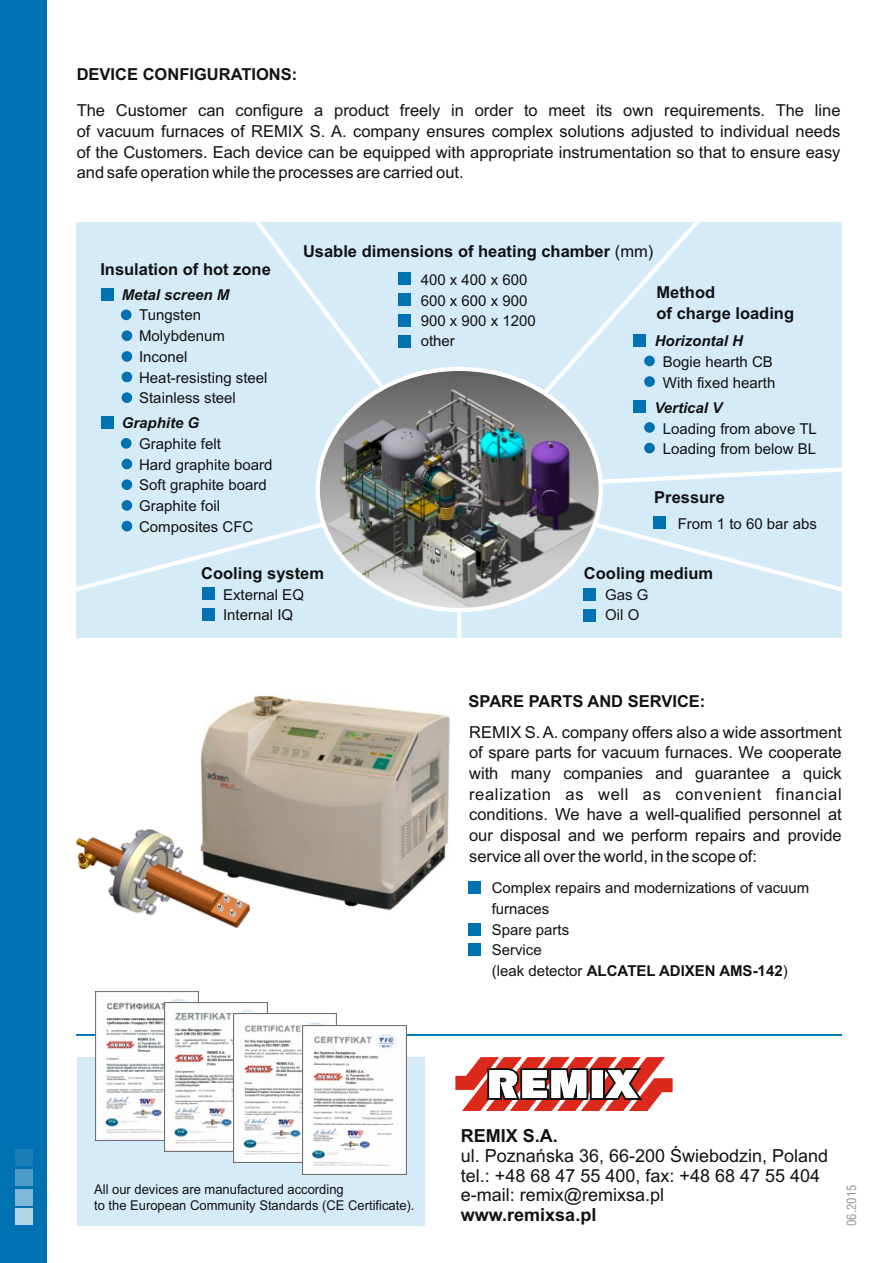
<style>
.page{position:relative;width:893px;height:1263px;background:#fff}
.page>*{position:absolute;margin:0;border:0;box-sizing:border-box;transform-origin:0 0}
.t1{font:18px/19.6px "Arial";color:#121212}
.t2{font:700 18px "Arial";color:#121212}
.t3{font:16.5px/20.7px "Arial";color:#121212;text-align:justify}
.t4{font:700 16.5px/20.7px "Arial";color:#121212}
.t5{font:15px/20.7px "Arial";color:#121212}
.t6{font:italic 700 15px "Arial";color:#121212}
.t7{font:13.5px/15.8px "Arial";color:#121212;scale:.96 1}
.t8{font:12.75px "Switzerland Condensed";color:#979797}
.s1{font-weight:400}
.s2{font-weight:700}
</style>
<div class="page">
<div style="left:0;top:0;width:47px;height:1263px;background:#0071b1"></div>
<div style="left:15px;top:1149px;width:18px;height:16px;background:#197eb8"></div>
<div style="left:15px;top:1169px;width:18px;height:16px;background:#4c9bc8"></div>
<div style="left:15px;top:1208px;width:18px;height:17px;background:#b2d4e7"></div>
<div style="left:15px;top:1188px;width:18px;height:17px;background:#7fb7d7"></div>
<div style="left:77px;top:1057px;width:347px;height:169px;background:#d6ebf8"></div>
<hr style="left:77px;top:1034px;width:765px;height:2px;background:#007bb9">
<svg style="left:455px;top:1057px;width:218px;height:54px"></svg>
<img style="left:95px;top:991px;width:104px;height:149px">
<img style="left:164px;top:1003px;width:104px;height:149px">
<img style="left:233px;top:1013px;width:104px;height:149px">
<img style="left:303px;top:1025px;width:103px;height:149px">
<img style="left:200px;top:695px;width:250px;height:216px">
<img style="left:77px;top:829px;width:173px;height:99px">
<div style="left:469px;top:881px;width:12px;height:12px;background:#0071b1"></div>
<div style="left:469px;top:923px;width:12px;height:12px;background:#0071b1"></div>
<div style="left:469px;top:943px;width:12px;height:13px;background:#0071b1"></div>
<div style="left:76px;top:222px;width:766px;height:416px;background:#d6ebf8"></div>
<img style="left:318px;top:369px;width:283px;height:241px;border-radius:50%">
<div style="left:121px;top:309px;width:11px;height:11px;background:#0071b1;border-radius:5px"></div>
<div style="left:121px;top:438px;width:11px;height:11px;background:#0071b1;border-radius:5px"></div>
<div style="left:122px;top:330px;width:10px;height:11px;background:#0071b1;border-radius:5px"></div>
<div style="left:122px;top:392px;width:10px;height:11px;background:#0071b1;border-radius:5px"></div>
<div style="left:122px;top:500px;width:10px;height:11px;background:#0071b1;border-radius:5px"></div>
<div style="left:122px;top:479px;width:10px;height:11px;background:#0071b1;border-radius:5px"></div>
<div style="left:122px;top:459px;width:10px;height:10px;background:#0071b1;border-radius:5px"></div>
<div style="left:122px;top:372px;width:10px;height:10px;background:#0071b1;border-radius:5px"></div>
<div style="left:122px;top:351px;width:10px;height:11px;background:#0071b1;border-radius:5px"></div>
<div style="left:122px;top:521px;width:10px;height:10px;background:#0071b1;border-radius:5px"></div>
<div style="left:644px;top:356px;width:11px;height:10px;background:#0071b1;border-radius:5px"></div>
<div style="left:644px;top:422px;width:11px;height:11px;background:#0071b1;border-radius:5px"></div>
<div style="left:644px;top:376px;width:11px;height:11px;background:#0071b1;border-radius:5px"></div>
<div style="left:644px;top:443px;width:11px;height:10px;background:#0071b1;border-radius:5px"></div>
<div style="left:633px;top:334px;width:13px;height:12px;background:#0071b1"></div>
<div style="left:398px;top:273px;width:13px;height:12px;background:#0071b1"></div>
<div style="left:398px;top:314px;width:13px;height:13px;background:#0071b1"></div>
<div style="left:398px;top:335px;width:13px;height:13px;background:#0071b1"></div>
<div style="left:398px;top:293px;width:13px;height:13px;background:#0071b1"></div>
<div style="left:101px;top:288px;width:12px;height:13px;background:#0071b1"></div>
<div style="left:101px;top:416px;width:12px;height:13px;background:#0071b1"></div>
<div style="left:202px;top:587px;width:13px;height:13px;background:#0071b1"></div>
<div style="left:202px;top:608px;width:13px;height:12px;background:#0071b1"></div>
<div style="left:583px;top:609px;width:13px;height:13px;background:#0071b1"></div>
<div style="left:583px;top:589px;width:13px;height:12px;background:#0071b1"></div>
<div style="left:633px;top:400px;width:13px;height:13px;background:#0071b1"></div>
<div style="left:653px;top:516px;width:13px;height:13px;background:#0071b1"></div>
<p class="t4" style="left:77px;top:65px;width:222px">DEVICE CONFIGURATIONS:</p>
<p class="t3" style="left:77px;top:102px;width:765px">The Customer can configure a product freely in order to meet its own requirements. The line of vacuum furnaces of REMIX S. A. company ensures complex solutions adjusted to individual needs of the Customers. Each device can be equipped with appropriate instrumentation so that to ensure easy and safe operation while the processes are carried out.</p>
<p class="t4" style="left:303px;top:242px;width:352px">Usable dimensions of heating chamber <span class="s1">(mm)</span></p>
<p class="t5" style="left:421px;top:271px;width:117px">400 x 400 x 600<br>600 x 600 x 900<br>900 x 900 x 1200 other</p>
<p class="t4" style="left:100px;top:260px;width:172px">Insulation of hot zone</p>
<p class="t6" style="left:122px;top:289px;width:109px">Metal screen M</p>
<p class="t5" style="left:139px;top:306px;width:130px">Tungsten<br>Molybdenum<br>Inconel<br>Heat-resisting steel<br>Stainless steel</p>
<p class="t6" style="left:122px;top:417px;width:79px">Graphite G</p>
<p class="t5" style="left:139px;top:435px;width:135px">Graphite felt<br>Hard graphite board<br>Soft graphite board<br>Graphite foil<br>Composites CFC</p>
<p class="t4" style="left:657px;top:284px;width:139px">Method<br>of charge loading</p>
<p class="t6" style="left:655px;top:335px;width:90px">Horizontal H</p>
<p class="t5" style="left:663px;top:353px;width:114px">Bogie hearth CB<br>With fixed hearth</p>
<p class="t6" style="left:654px;top:402px;width:69px">Vertical V</p>
<p class="t5" style="left:663px;top:419px;width:155px">Loading from above TL<br>Loading from below BL</p>
<p class="t4" style="left:654px;top:488px;width:72px">Pressure</p>
<p class="t5" style="left:678px;top:515px;width:141px">From 1 to 60 bar abs</p>
<p class="t4" style="left:584px;top:564px;width:131px">Cooling medium</p>
<p class="t5" style="left:605px;top:585px;width:45px">Gas G<br>Oil O</p>
<p class="t4" style="left:201px;top:564px;width:124px">Cooling system</p>
<p class="t5" style="left:223px;top:585px;width:82px">External EQ<br>Internal IQ</p>
<p class="t4" style="left:469px;top:693px;width:238px">SPARE PARTS AND SERVICE:</p>
<p class="t3" style="left:469px;top:723px;width:374px">REMIX S. A. company offers also a wide assortment of spare parts for vacuum furnaces. We cooperate with many companies and guarantee a quick realization as well as convenient financial conditions. We have a well-qualified personnel at our disposal and we perform repairs and provide service all over the world, in the scope of:</p>
<p class="t5" style="left:492px;top:879px;width:319px">Complex repairs and modernizations of vacuum furnaces<br>Spare parts<br>Service<br>(leak detector <span class="s2">ALCATEL ADIXEN AMS-142</span>)</p>
<p class="t7" style="left:94px;top:1183px;width:335px">All our devices are manufactured according<br>to the European Community Standards (CE Certificate).</p>
<p class="t2" style="left:461px;top:1129px;width:99px">REMIX S.A.</p>
<p class="t1" style="left:461px;top:1147px;width:369px">ul. Poznańska 36, 66-200 Świebodzin, Poland tel.: +48 68 47 55 400, fax: +48 68 47 55 404 e-mail: remix@remixsa.pl</p>
<p class="t2" style="left:461px;top:1208px;width:137px">www.remixsa.pl</p>
<p class="t8" style="left:846px;top:1226px;width:43px;rotate:-90deg">06.2015</p>
</div>
